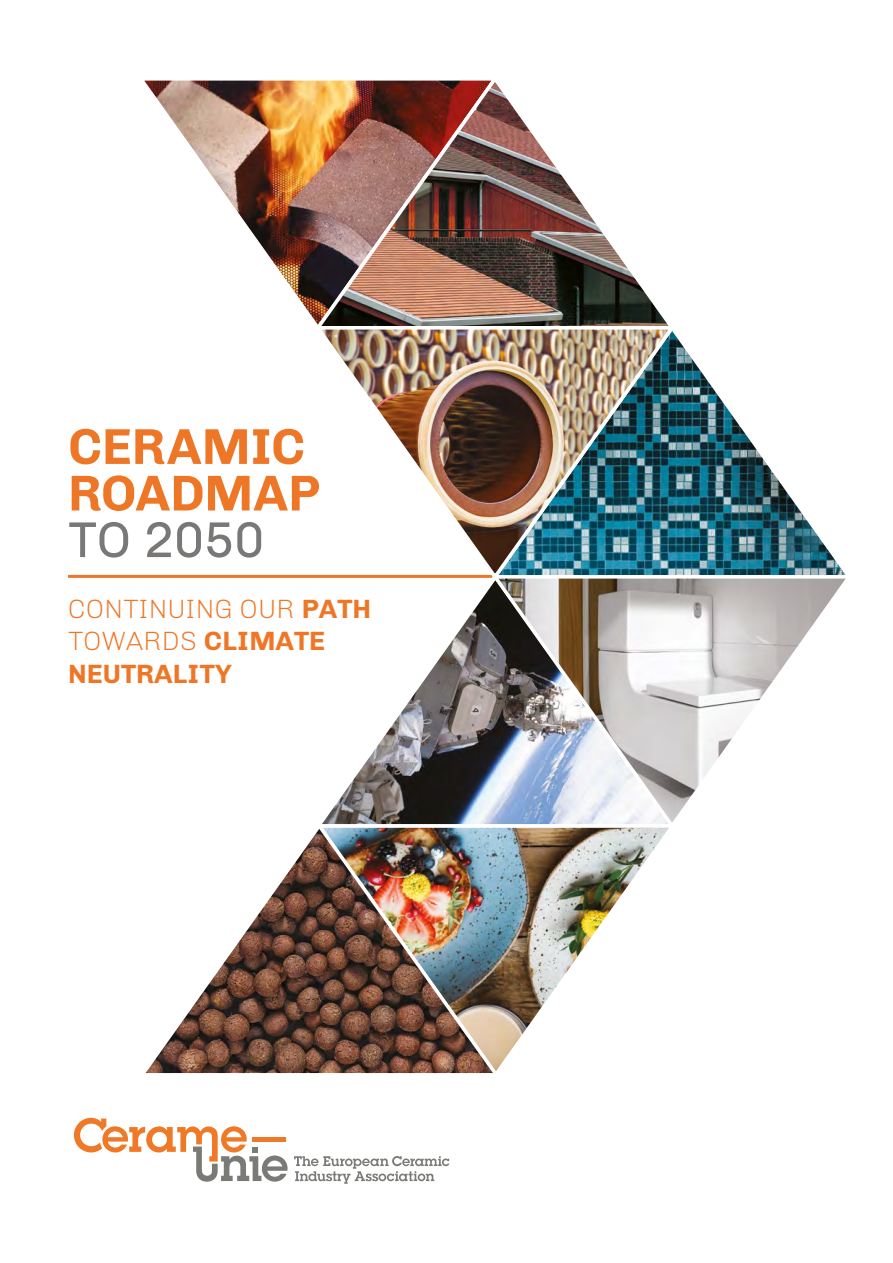
<style>
.page{position:relative;width:893px;height:1263px;background:#fff}
.page>*{position:absolute;margin:0;border:0;box-sizing:border-box;transform-origin:0 0}
.t1{font:700 50.4px/46.7px "Chivo";letter-spacing:-.01em;color:#ee7727}
.t2{font:50.4px "Chivo";letter-spacing:-.02em;color:#7a7876}
.t3{font:700 27.15px/32.5px "Chivo";color:#ee7727}
.s1{font-weight:300}
</style>
<div class="page">
<hr style="left:68px;top:575px;width:469px;height:3px;background:#ee7727">
<svg style="left:74px;top:1118px;width:214px;height:64px"></svg>
<svg style="left:294px;top:1156px;width:155px;height:28px"></svg>
<img style="left:144px;top:80px;width:167px;height:235px">
<img style="left:503px;top:831px;width:164px;height:230px">
<img style="left:311px;top:80px;width:356px;height:244px">
<svg style="left:324px;top:590px;width:164px;height:231px"></svg>
<img style="left:488px;top:323px;width:356px;height:250px">
<img style="left:145px;top:821px;width:358px;height:253px">
<img style="left:311px;top:324px;width:368px;height:254px">
<svg style="left:488px;top:573px;width:358px;height:258px"></svg>
<h1 class="t1" style="left:68px;top:423px;width:253px">CERAMIC<br>ROADMAP</h1>
<h1 class="t2" style="left:68px;top:510px;width:198px">TO 2050</h1>
<p class="t3" style="left:68px;top:592px;width:305px"><span class="s1">CONTINUING OUR</span> PATH<br><span class="s1">TOWARDS</span> CLIMATE<br>NEUTRALITY</p>
</div>
